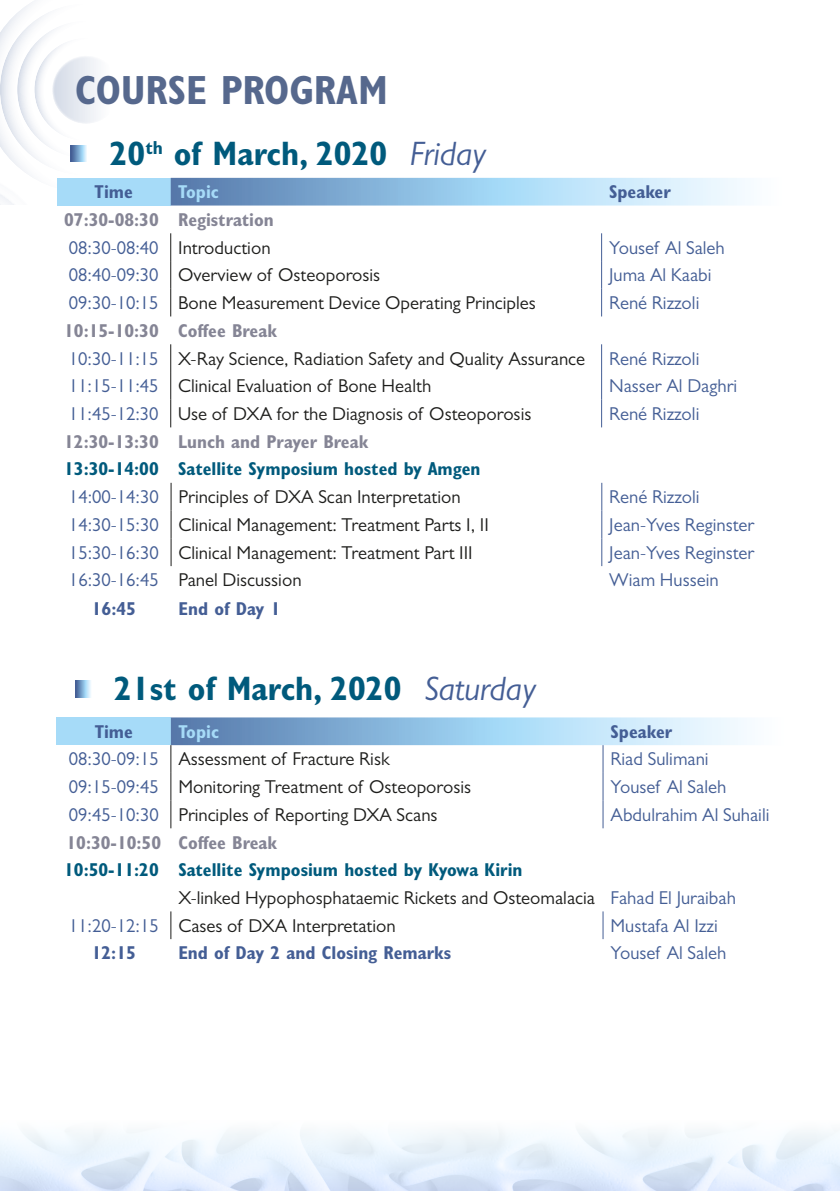
<style>
.page{position:relative;width:840px;height:1191px;background:#fff}
.page>*{position:absolute;margin:0;border:0;box-sizing:border-box;transform-origin:0 0}
.t1{font:700 condensed 40.8px "Gill Sans MT Pro";color:#56688d}
.t2{font:700 condensed 34px "Gill Sans MT Pro";color:#005a7c}
.t3{font:18.6px "Gill Sans MT Pro";color:#1d1d1b}
.t4{font:18.6px "Gill Sans MT Pro";color:#445e95}
.t5{font:700 condensed 18.6px "Gill Sans MT Pro";color:#858595}
.t6{font:700 condensed 18.6px "Gill Sans MT Pro";color:#005a7c}
.t7{font:700 condensed 18.6px "Gill Sans MT Pro";color:#445e95}
.t8{font:700 condensed 18.6px "Gill Sans MT Pro";color:#a6dbf8}
.s1{font-weight:400;font-style:italic;font-stretch:normal;color:#445e95}
</style>
<div class="page">
<svg style="left:0;top:1130px;width:839px;height:61px"></svg>
<svg style="left:0;top:1px;width:745px;height:204px"></svg>
<svg style="left:170px;top:233px;width:1px;height:83px"></svg>
<svg style="left:170px;top:344px;width:1px;height:83px"></svg>
<svg style="left:601px;top:233px;width:1px;height:83px"></svg>
<svg style="left:601px;top:344px;width:1px;height:83px"></svg>
<svg style="left:171px;top:483px;width:1px;height:83px"></svg>
<svg style="left:601px;top:483px;width:2px;height:83px"></svg>
<div style="left:57px;top:717px;width:114px;height:28px;background:#a6dbf8"></div>
<svg style="left:170px;top:911px;width:1px;height:28px"></svg>
<svg style="left:170px;top:717px;width:577px;height:111px"></svg>
<svg style="left:602px;top:911px;width:1px;height:28px"></svg>
<svg style="left:71px;top:146px;width:16px;height:16px"></svg>
<svg style="left:75px;top:681px;width:16px;height:16px"></svg>
<p class="t1" style="left:75px;top:66px;width:314px">COURSE PROGRAM</p>
<p class="t2" style="left:110px;top:133px;width:377px">20<sup>th</sup> of March, 2020 <span class="s1">Friday</span></p>
<p class="t7" style="left:95px;top:181px;width:40px">Time</p>
<p class="t8" style="left:178px;top:181px;width:42px">Topic</p>
<p class="t7" style="left:608px;top:181px;width:63px">Speaker</p>
<p class="t5" style="left:64px;top:208px;width:96px">07:30-08:30</p>
<p class="t5" style="left:178px;top:208px;width:97px">Registration</p>
<p class="t4" style="left:69px;top:236px;width:91px">08:30-08:40</p>
<p class="t3" style="left:178px;top:236px;width:94px">Introduction</p>
<p class="t4" style="left:608px;top:236px;width:117px">Yousef Al Saleh</p>
<p class="t4" style="left:69px;top:264px;width:91px">08:40-09:30</p>
<p class="t3" style="left:178px;top:264px;width:203px">Overview of Osteoporosis</p>
<p class="t4" style="left:608px;top:264px;width:104px">Juma Al Kaabi</p>
<p class="t4" style="left:69px;top:292px;width:91px">09:30-10:15</p>
<p class="t3" style="left:178px;top:292px;width:359px">Bone Measurement Device Operating Principles</p>
<p class="t4" style="left:608px;top:292px;width:92px">René Rizzoli</p>
<p class="t5" style="left:64px;top:319px;width:96px">10:15-10:30</p>
<p class="t5" style="left:178px;top:319px;width:100px">Coffee Break</p>
<p class="t4" style="left:69px;top:347px;width:91px">10:30-11:15</p>
<p class="t3" style="left:178px;top:347px;width:408px">X-Ray Science, Radiation Safety and Quality Assurance</p>
<p class="t4" style="left:608px;top:347px;width:92px">René Rizzoli</p>
<p class="t4" style="left:69px;top:375px;width:91px">11:15-11:45</p>
<p class="t3" style="left:178px;top:375px;width:254px">Clinical Evaluation of Bone Health</p>
<p class="t4" style="left:608px;top:375px;width:129px">Nasser Al Daghri</p>
<p class="t4" style="left:69px;top:402px;width:91px">11:45-12:30</p>
<p class="t3" style="left:178px;top:402px;width:354px">Use of DXA for the Diagnosis of Osteoporosis</p>
<p class="t4" style="left:608px;top:402px;width:92px">René Rizzoli</p>
<p class="t5" style="left:64px;top:430px;width:96px">12:30-13:30</p>
<p class="t5" style="left:178px;top:430px;width:192px">Lunch and Prayer Break</p>
<p class="t6" style="left:64px;top:458px;width:96px">13:30-14:00</p>
<p class="t6" style="left:178px;top:458px;width:303px">Satellite Symposium hosted by Amgen</p>
<p class="t4" style="left:69px;top:486px;width:91px">14:00-14:30</p>
<p class="t3" style="left:178px;top:486px;width:283px">Principles of DXA Scan Interpretation</p>
<p class="t4" style="left:609px;top:486px;width:92px">René Rizzoli</p>
<p class="t4" style="left:69px;top:513px;width:91px">14:30-15:30</p>
<p class="t3" style="left:178px;top:513px;width:312px">Clinical Management: Treatment Parts I, II</p>
<p class="t4" style="left:609px;top:513px;width:146px">Jean-Yves Reginster</p>
<p class="t4" style="left:69px;top:541px;width:91px">15:30-16:30</p>
<p class="t3" style="left:178px;top:541px;width:295px">Clinical Management: Treatment Part III</p>
<p class="t4" style="left:609px;top:541px;width:146px">Jean-Yves Reginster</p>
<p class="t4" style="left:69px;top:569px;width:91px">16:30-16:45</p>
<p class="t3" style="left:178px;top:569px;width:124px">Panel Discussion</p>
<p class="t4" style="left:609px;top:569px;width:111px">Wiam Hussein</p>
<p class="t7" style="left:92px;top:598px;width:46px">16:45</p>
<p class="t7" style="left:178px;top:598px;width:103px">End of Day 1</p>
<p class="t2" style="left:114px;top:668px;width:422px">21st of March, 2020 <span class="s1">Saturday</span></p>
<p class="t7" style="left:95px;top:720px;width:40px">Time</p>
<p class="t8" style="left:178px;top:720px;width:42px">Topic</p>
<p class="t7" style="left:610px;top:720px;width:63px">Speaker</p>
<p class="t4" style="left:69px;top:748px;width:91px">08:30-09:15</p>
<p class="t3" style="left:178px;top:748px;width:213px">Assessment of Fracture Risk</p>
<p class="t4" style="left:610px;top:748px;width:99px">Riad Sulimani</p>
<p class="t4" style="left:69px;top:776px;width:91px">09:15-09:45</p>
<p class="t3" style="left:178px;top:776px;width:294px">Monitoring Treatment of Osteoporosis</p>
<p class="t4" style="left:610px;top:776px;width:117px">Yousef Al Saleh</p>
<p class="t4" style="left:69px;top:803px;width:91px">09:45-10:30</p>
<p class="t3" style="left:178px;top:803px;width:260px">Principles of Reporting DXA Scans</p>
<p class="t4" style="left:610px;top:803px;width:160px">Abdulrahim Al Suhaili</p>
<p class="t5" style="left:66px;top:831px;width:96px">10:30-10:50</p>
<p class="t5" style="left:178px;top:831px;width:100px">Coffee Break</p>
<p class="t6" style="left:64px;top:859px;width:96px">10:50-11:20</p>
<p class="t6" style="left:178px;top:859px;width:345px">Satellite Symposium hosted by Kyowa Kirin</p>
<p class="t3" style="left:178px;top:886px;width:418px">X-linked Hypophosphataemic Rickets and Osteomalacia</p>
<p class="t4" style="left:610px;top:886px;width:127px">Fahad El Juraibah</p>
<p class="t4" style="left:69px;top:914px;width:91px">11:20-12:15</p>
<p class="t3" style="left:178px;top:914px;width:219px">Cases of DXA Interpretation</p>
<p class="t4" style="left:610px;top:914px;width:109px">Mustafa Al Izzi</p>
<p class="t7" style="left:92px;top:942px;width:46px">12:15</p>
<p class="t7" style="left:178px;top:942px;width:274px">End of Day 2 and Closing Remarks</p>
<p class="t4" style="left:610px;top:942px;width:117px">Yousef Al Saleh</p>
</div>
